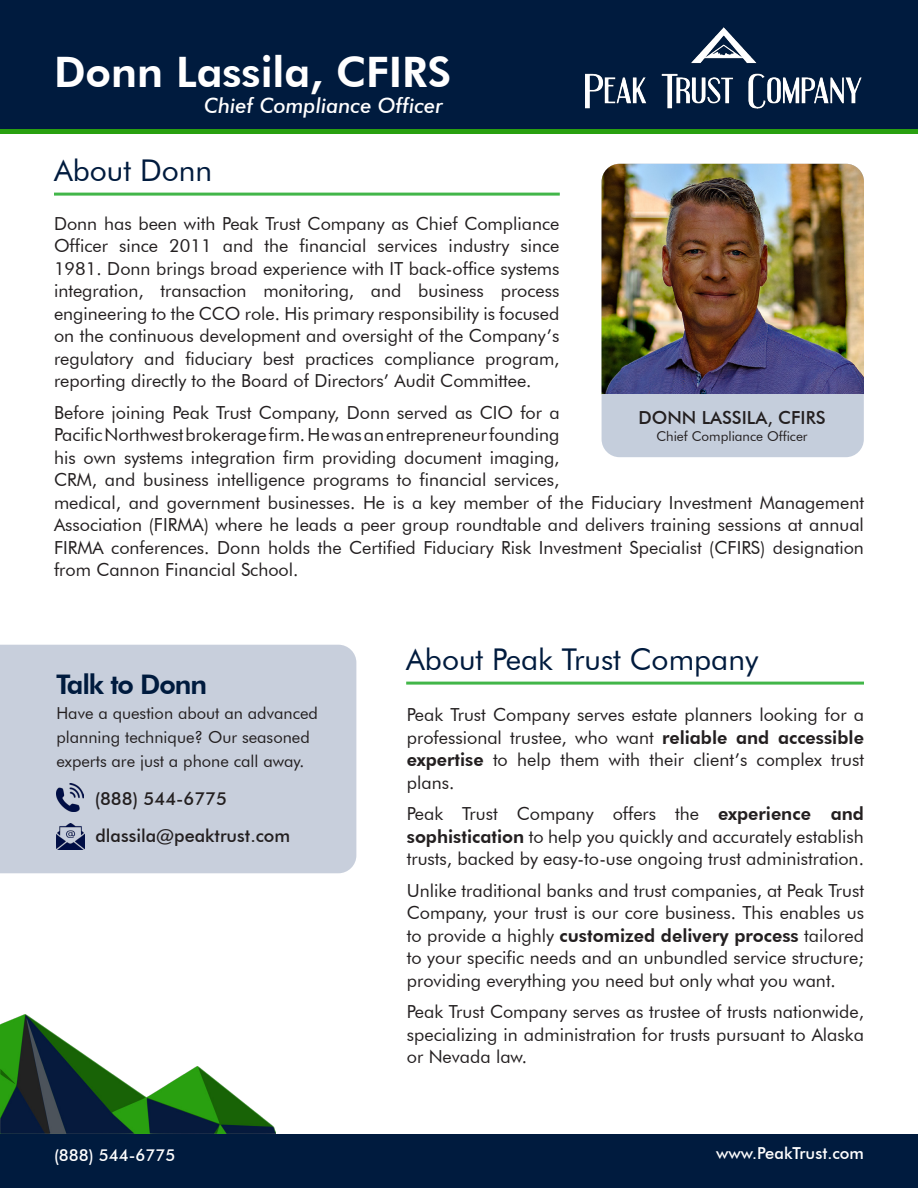
<style>
.page{position:relative;width:918px;height:1188px;background:#fff}
.page>*{position:absolute;margin:0;border:0;box-sizing:border-box;transform-origin:0 0}
.t1{font:800 42px "Futura BT";color:#fff}
.t2{font:30px "Futura BT";color:#001b3e}
.t3{font:800 27px "Futura BT";letter-spacing:-.04em;color:#001b3e}
.t4{font:italic 500 21px "Futura BT";color:#fff}
.Peak_Body{font:18px/22.5px "Futura BT";color:#231f20;text-align:justify}
.Peak_Body-2{font:500 18px "Futura BT";color:#231f20}
.Peak_Body-3{font:16.5px/24px "Futura BT";color:#231f20}
.t5{font:500 16.5px "Futura BT";color:#fff}
.Peak_Body-4{font:13.5px "Futura BT";color:#231f20}
.s1{font-weight:800}
</style>
<div class="page">
<img style="left:0;top:1014px;width:275px;height:120px">
<div style="left:0;top:0;width:918px;height:130px;background:#001b3e"></div>
<img style="left:585px;top:27px;width:277px;height:82px">
<hr style="left:0;top:130px;width:918px;height:4px;background:#29a010">
<div style="left:0;top:1134px;width:918px;height:54px;background:#001b3e"></div>
<hr style="left:406px;top:682px;width:458px;height:3px;background:#42b649">
<div style="left:0;top:645px;width:356px;height:228px;background:#c8cfdc"></div>
<img style="left:56px;top:784px;width:28px;height:27px">
<img style="left:56px;top:823px;width:29px;height:26px">
<hr style="left:54px;top:193px;width:506px;height:3px;background:#42b649">
<img style="left:602px;top:164px;width:262px;height:230px">
<div style="left:602px;top:394px;width:262px;height:63px;background:#c5cedc"></div>
<p class="t1" style="left:54px;top:47px;width:399px">Donn Lassila, CFIRS</p>
<p class="t4" style="left:204px;top:93px;width:241px">Chief Compliance Officer</p>
<p class="t2" style="left:54px;top:152px;width:160px">About Donn</p>
<p class="Peak_Body" style="left:54px;top:212px;width:507px">Donn has been with Peak Trust Company as Chief Compliance Officer since 2011 and the financial services industry since 1981. Donn brings broad experience with IT back-office systems integration, transaction monitoring, and business process engineering to the CCO role. His primary responsibility is focused on the continuous development and oversight of the Company’s regulatory and fiduciary best practices compliance program, reporting directly to the Board of Directors’ Audit Committee.</p>
<p class="Peak_Body" style="left:54px;top:401px;width:812px;text-align:left">Before joining Peak Trust Company, Donn served as CIO for a<br>Pacific Northwest brokerage firm. He was an entrepreneur founding<br>his own systems integration firm providing document imaging,<br>CRM, and business intelligence programs to financial services,<br>medical, and government businesses. He is a key member of the Fiduciary Investment Management Association (FIRMA) where he leads a peer group roundtable and delivers training sessions at annual FIRMA conferences. Donn holds the Certified Fiduciary Risk Investment Specialist (CFIRS) designation from Cannon Financial School.</p>
<p class="Peak_Body-2" style="left:638px;top:407px;width:189px">DONN LASSILA, CFIRS</p>
<p class="Peak_Body-4" style="left:656px;top:428px;width:153px">Chief Compliance Officer</p>
<p class="t3" style="left:56px;top:668px;width:152px">Talk to Donn</p>
<p class="Peak_Body-3" style="left:56px;top:701px;width:263px">Have a question about an advanced planning technique? Our seasoned experts are just a phone call away.</p>
<p class="Peak_Body-2" style="left:95px;top:788px;width:134px">(888) 544-6775</p>
<p class="Peak_Body-2" style="left:95px;top:825px;width:196px">dlassila@peaktrust.com</p>
<p class="t2" style="left:406px;top:641px;width:354px">About Peak Trust Company</p>
<p class="Peak_Body" style="left:407px;top:703px;width:459px">Peak Trust Company serves estate planners looking for a professional trustee, who want <span class="s1">reliable and accessible expertise</span> to help them with their client’s complex trust plans.</p>
<p class="Peak_Body" style="left:407px;top:802px;width:459px">Peak Trust Company offers the <span class="s1">experience and sophistication</span> to help you quickly and accurately establish trusts, backed by easy-to-use ongoing trust administration.</p>
<p class="Peak_Body" style="left:407px;top:879px;width:459px">Unlike traditional banks and trust companies, at Peak Trust Company, your trust is our core business. This enables us to provide a highly <span class="s1">customized delivery process</span> tailored to your specific needs and an unbundled service structure; providing everything you need but only what you want.</p>
<p class="Peak_Body" style="left:407px;top:1000px;width:459px">Peak Trust Company serves as trustee of trusts nationwide, specializing in administration for trusts pursuant to Alaska or Nevada law.</p>
<p class="t5" style="left:54px;top:1145px;width:123px">(888) 544-6775</p>
<p class="t5" style="left:716px;top:1144px;width:149px">www.PeakTrust.com</p>
</div>
